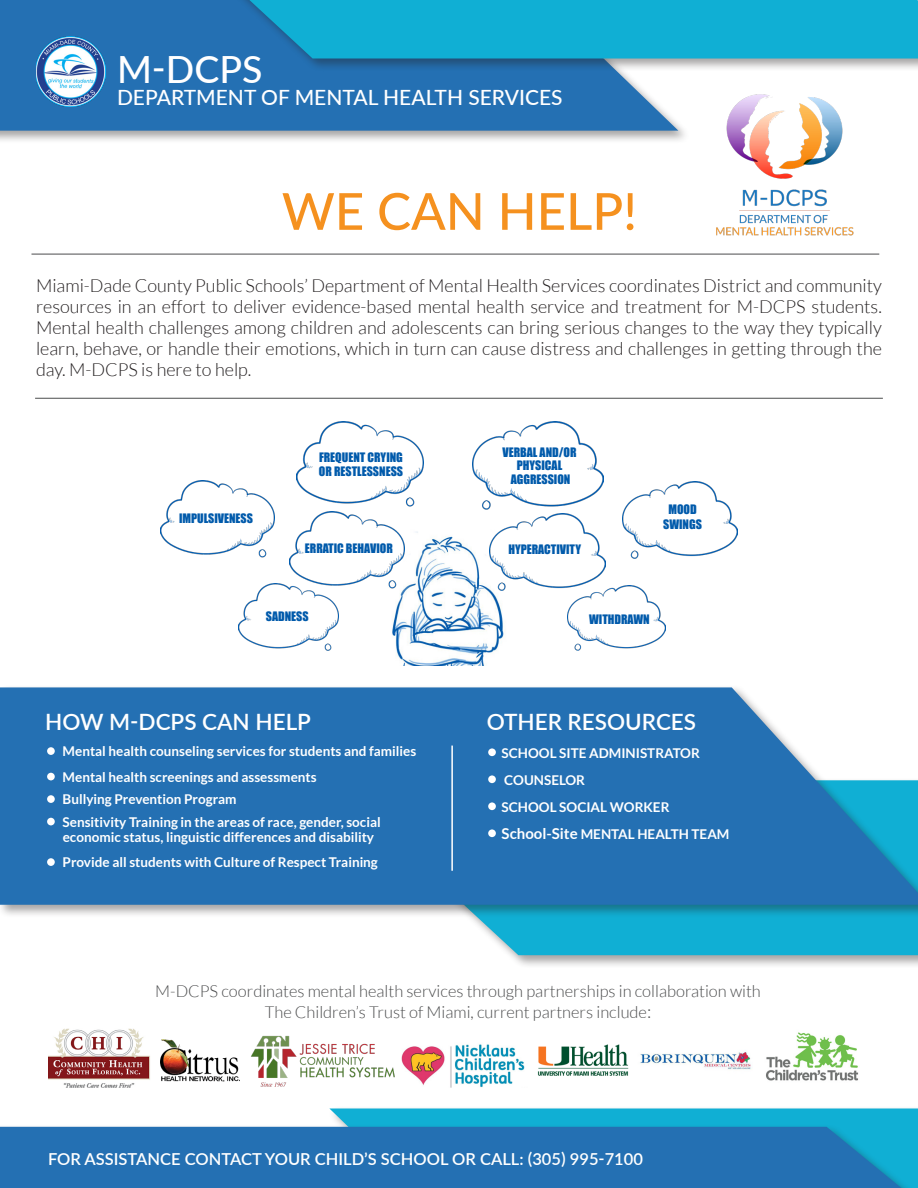
<style>
.page{position:relative;width:918px;height:1188px;background:#fff}
.page>*{position:absolute;margin:0;border:0;box-sizing:border-box;transform-origin:0 0}
.t1{font:500 51px "Lato";color:#f5911f}
.t2{font:500 37.5px "Lato";color:#fff}
.t3{font:600 22.5px "Lato";color:#fff}
.t4{font:500 21px "Lato";color:#fff}
.t5{font:300 18px/21px "Lato";color:#231f20;text-align:justify}
.t6{font:300 16.5px "Lato";color:#4b4c4d}
.t7{font:600 16.5px "Lato";color:#fff}
.t8{font:700 13.5px "Lato";color:#fff}
.t9{font:12px "Impact";color:#005aab}
.s1{font-size:15px}
.s2{font-size:18px}
</style>
<div class="page">
<div style="left:328px;top:777px;width:590px;height:192px;background:#231f20;opacity:.41"></div>
<svg style="left:329px;top:918px;width:589px;height:37px"></svg>
<div style="left:0;top:685px;width:918px;height:233px;background:#231f20;opacity:.41"></div>
<svg style="left:0;top:687px;width:918px;height:218px;background:#327bb8"></svg>
<div style="left:47px;top:747px;width:8px;height:8px;background:#fff;border-radius:50%"></div>
<div style="left:47px;top:773px;width:8px;height:7px;background:#fff;border-radius:50%"></div>
<div style="left:47px;top:795px;width:8px;height:8px;background:#fff;border-radius:50%"></div>
<div style="left:47px;top:818px;width:8px;height:7px;background:#fff;border-radius:50%"></div>
<div style="left:47px;top:858px;width:8px;height:8px;background:#fff;border-radius:50%"></div>
<div style="left:488px;top:748px;width:8px;height:8px;background:#fff;border-radius:50%"></div>
<div style="left:488px;top:775px;width:8px;height:8px;background:#fff;border-radius:50%"></div>
<div style="left:488px;top:802px;width:8px;height:8px;background:#fff;border-radius:50%"></div>
<div style="left:488px;top:829px;width:8px;height:8px;background:#fff;border-radius:50%"></div>
<hr style="left:451px;top:746px;width:2px;height:125px;background:#fff">
<img style="left:392px;top:531px;width:112px;height:135px">
<img style="left:160px;top:481px;width:115px;height:77px">
<hr style="left:32px;top:254px;width:847px;height:1px;background:#4b4c4d">
<div style="left:0;top:0;width:691px;height:144px;background:#231f20;opacity:.41"></div>
<div style="left:0;top:0;width:674px;height:131px;background:#2470b3"></div>
<div style="left:122px;top:0;width:796px;height:72px;background:#231f20;opacity:.41"></div>
<div style="left:249px;top:0;width:669px;height:58px;background:#10afd4"></div>
<img style="left:36px;top:37px;width:70px;height:69px">
<div style="left:328px;top:1106px;width:590px;height:82px;background:#f9f9f9"></div>
<svg style="left:329px;top:1108px;width:589px;height:16px;background:#1ab2d5"></svg>
<div style="left:0;top:1124px;width:918px;height:64px;background:#231f20;opacity:.41"></div>
<div style="left:0;top:1127px;width:901px;height:61px;background:#2470b3"></div>
<img style="left:296px;top:421px;width:128px;height:91px">
<img style="left:568px;top:585px;width:98px;height:66px">
<img style="left:290px;top:512px;width:114px;height:80px">
<img style="left:490px;top:513px;width:115px;height:80px">
<img style="left:239px;top:584px;width:99px;height:67px">
<img style="left:622px;top:482px;width:116px;height:77px">
<img style="left:472px;top:422px;width:132px;height:88px">
<img style="left:48px;top:1028px;width:102px;height:60px">
<img style="left:160px;top:1039px;width:79px;height:42px">
<img style="left:251px;top:1035px;width:144px;height:52px">
<img style="left:402px;top:1044px;width:123px;height:44px">
<img style="left:537px;top:1044px;width:92px;height:32px">
<img style="left:640px;top:1052px;width:111px;height:18px">
<img style="left:766px;top:1032px;width:93px;height:49px">
<img style="left:674px;top:65px;width:221px;height:171px">
<hr style="left:35px;top:398px;width:848px;height:1px;background:#4b4c4d">
<p class="t2" style="left:117px;top:42px;width:147px">M-DCPS</p>
<p class="t4" style="left:117px;top:82px;width:447px">DEPARTMENT OF MENTAL HEALTH SERVICES</p>
<p class="t1" style="left:282px;top:175px;width:357px">WE CAN HELP!</p>
<p class="t5" style="left:36px;top:275px;width:847px">Miami-Dade County Public Schools’ Department of Mental Health Services coordinates District and community resources in an effort to deliver evidence-based mental health service and treatment for M-DCPS students.<br>Mental health challenges among children and adolescents can bring serious changes to the way they typically learn, behave, or handle their emotions, which in turn can cause distress and challenges in getting through the day. M-DCPS is here to help.</p>
<p class="t9" style="left:179px;top:509px;width:75px">IMPULSIVENESS</p>
<p class="t9" style="left:319px;top:448px;width:85px">FREQUENT CRYING</p>
<p class="t9" style="left:319px;top:462px;width:86px">OR RESTLESSNESS</p>
<p class="t9" style="left:503px;top:443px;width:76px">VERBAL AND/OR</p>
<p class="t9" style="left:517px;top:456px;width:47px">PHYSICAL</p>
<p class="t9" style="left:511px;top:470px;width:61px">AGGRESSION</p>
<p class="t9" style="left:305px;top:539px;width:89px">ERRATIC BEHAVIOR</p>
<p class="t9" style="left:508px;top:540px;width:74px">HYPERACTIVITY</p>
<p class="t9" style="left:668px;top:500px;width:30px">MOOD</p>
<p class="t9" style="left:663px;top:515px;width:40px">SWINGS</p>
<p class="t9" style="left:266px;top:607px;width:44px">SADNESS</p>
<p class="t9" style="left:589px;top:610px;width:62px">WITHDRAWN</p>
<p class="t3" style="left:45px;top:705px;width:267px">HOW M-DCPS CAN HELP</p>
<p class="t8" style="left:63px;top:744px;width:355px">Mental health counseling services for students and families</p>
<p class="t8" style="left:63px;top:769px;width:256px">Mental health screenings and assessments</p>
<p class="t8" style="left:63px;top:792px;width:175px">Bullying Prevention Program</p>
<p class="t8" style="left:63px;top:814px;width:320px">Sensitivity Training in the areas of race, gender, social</p>
<p class="t8" style="left:63px;top:829px;width:313px">economic status, linguistic differences and disability</p>
<p class="t8" style="left:63px;top:855px;width:317px">Provide all students with Culture of Respect Training</p>
<p class="t3" style="left:487px;top:705px;width:211px">OTHER RESOURCES</p>
<p class="t8" style="left:502px;top:745px;width:200px">SCHOOL SITE ADMINISTRATOR</p>
<p class="t8" style="left:504px;top:772px;width:82px">COUNSELOR</p>
<p class="t8" style="left:502px;top:799px;width:169px">SCHOOL SOCIAL WORKER</p>
<p class="t8" style="left:502px;top:826px;width:229px"><span class="s1">School-Site</span> MENTAL HEALTH TEAM</p>
<p class="t6" style="left:155px;top:983px;width:607px">M-DCPS coordinates mental health services through partnerships in collaboration with</p>
<p class="t6" style="left:265px;top:1004px;width:388px">The Children’s Trust of Miami, current partners include<span class="s2">:</span></p>
<p class="t7" style="left:48px;top:1147px;width:597px">FOR ASSISTANCE CONTACT YOUR CHILD’S SCHOOL OR CALL: (305) 995-7100</p>
</div>
